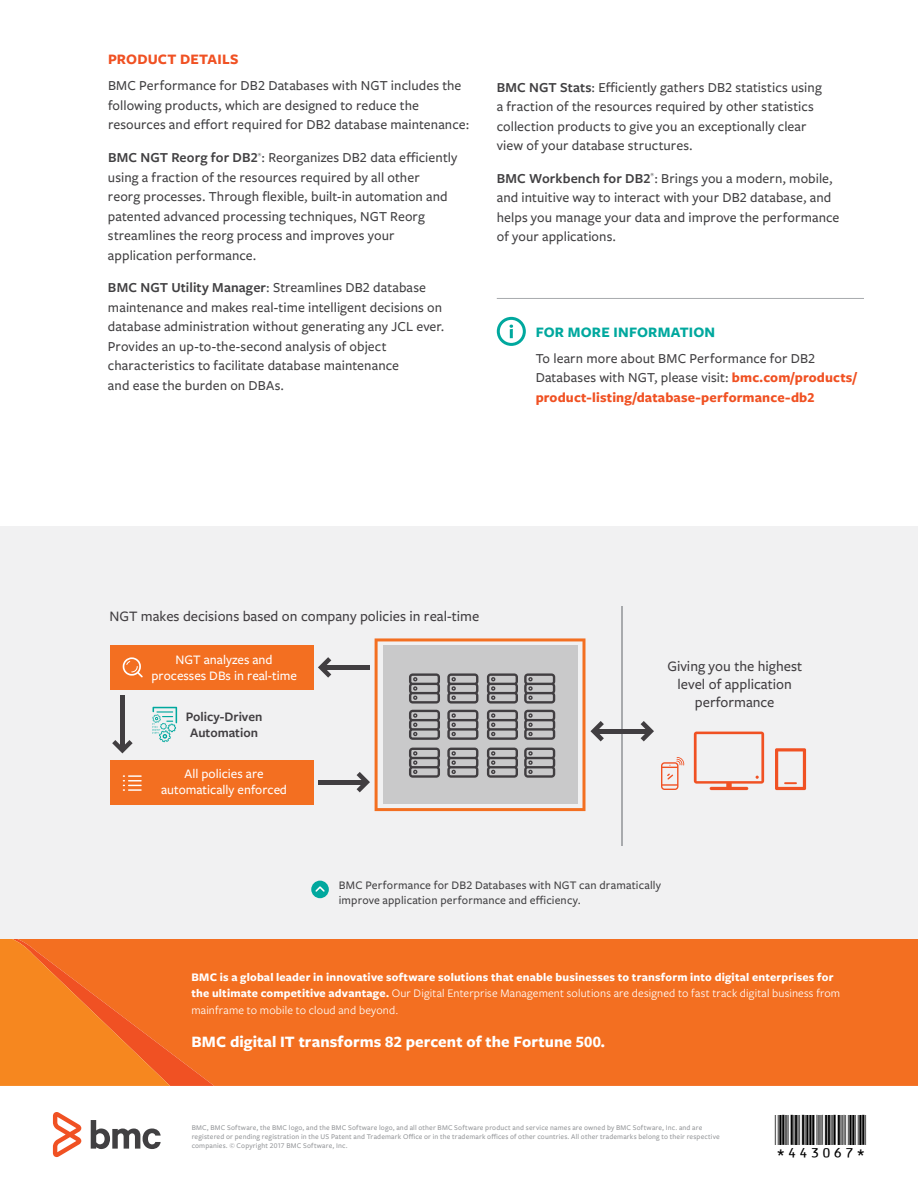
<style>
.page{position:relative;width:918px;height:1188px;background:#fff}
.page>*{position:absolute;margin:0;border:0;box-sizing:border-box;transform-origin:0 0}
.t1{font:30px "BC39 HI Tall HR";color:#000}
.t2{font:700 16.5px "Freight Sans Pro";letter-spacing:.005em;color:#fff}
.t3{font:500 15px/18px "Freight Sans Pro";color:#413e41;text-align:center}
.t4{font:700 15px "Freight Sans Pro";letter-spacing:.01em;color:#00a89e}
.t5{font:700 15px "Freight Sans Pro";letter-spacing:.01em;color:#f05123}
.t6{font:500 14.25px/19.5px "Freight Sans Pro";letter-spacing:.005em;color:#414042}
.t7{font:500 13.5px/16.2px "Freight Sans Pro";color:#fff;text-align:center}
.t8{font:600 13.5px/16.2px "Freight Sans Pro";color:#413e41;text-align:center}
.t9{font:700 12px/16.5px "Freight Sans Pro";letter-spacing:.015em;color:#fff}
.t10{font:500 12px/16.5px "Freight Sans Pro";letter-spacing:.015em;color:#fff}
.t11{font:500 12px/15px "Freight Sans Pro";letter-spacing:.015em;color:#414042}
.t12{font:500 7.5px/9px "Freight Sans Pro";letter-spacing:.02em;color:#939598}
.t13{font:600 4.65px "Freight Sans Pro";color:#414042}
.s1{font-weight:600}
.s2{font-weight:700;color:#f05123}
.s3{font-weight:400}
</style>
<div class="page">
<svg style="left:91px;top:1120px;width:70px;height:29px"></svg>
<svg style="left:53px;top:1112px;width:28px;height:45px"></svg>
<div style="left:214px;top:939px;width:704px;height:147px;background:#f36f21"></div>
<svg style="left:0;top:939px;width:214px;height:147px;background:#f37620"></svg>
<div style="left:0;top:526px;width:918px;height:413px;background:#f1f1f2"></div>
<div style="left:110px;top:645px;width:203px;height:45px;background:#f36f21"></div>
<div style="left:110px;top:760px;width:203px;height:44px;background:#f36f21"></div>
<hr style="left:621px;top:606px;width:2px;height:240px;background:#a8aaad">
<svg style="left:123px;top:657px;width:20px;height:20px"></svg>
<svg style="left:152px;top:707px;width:25px;height:35px"></svg>
<div style="left:120px;top:696px;width:5px;height:53px;background:#413e41"></div>
<svg style="left:112px;top:740px;width:21px;height:13px"></svg>
<div style="left:322px;top:665px;width:48px;height:5px;background:#413e41"></div>
<svg style="left:318px;top:657px;width:13px;height:21px"></svg>
<hr style="left:318px;top:780px;width:48px;height:4px;background:#413e41">
<hr style="left:596px;top:729px;width:54px;height:4px;background:#413e41">
<svg style="left:641px;top:721px;width:13px;height:20px"></svg>
<svg style="left:694px;top:732px;width:70px;height:58px"></svg>
<svg style="left:775px;top:748px;width:31px;height:42px"></svg>
<svg style="left:661px;top:757px;width:23px;height:33px"></svg>
<svg style="left:123px;top:775px;width:19px;height:16px"></svg>
<svg style="left:357px;top:638px;width:247px;height:173px"></svg>
<div style="left:311px;top:881px;width:18px;height:17px;background:#00a89e;border-radius:50%"></div>
<svg style="left:315px;top:886px;width:10px;height:6px"></svg>
<div style="left:497px;top:317px;width:29px;height:29px;border:3px solid #00a89e;border-radius:50%"></div>
<svg style="left:510px;top:325px;width:3px;height:13px"></svg>
<hr style="left:497px;top:298px;width:367px;height:1px;background:#a8aaad">
<p class="t5" style="left:108px;top:49px;width:132px">PRODUCT DETAILS</p>
<p class="t6" style="left:108px;top:76px;width:363px">BMC Performance for DB2 Databases with NGT includes the following products, which are designed to reduce the resources and effort required for DB2 database maintenance:</p>
<p class="t6" style="left:108px;top:147px;width:351px"><span class="s1">BMC NGT Reorg for DB2</span> : Reorganizes DB2 data efficiently</p>
<p class="t13" style="left:258px;top:151px;width:5px">®</p>
<p class="t6" style="left:108px;top:167px;width:341px">using a fraction of the resources required by all other reorg processes. Through flexible, built-in automation and patented advanced processing techniques, NGT Reorg streamlines the reorg process and improves your application performance.</p>
<p class="t6" style="left:108px;top:277px;width:338px"><span class="s1">BMC NGT Utility Manager</span>: Streamlines DB2 database maintenance and makes real-time intelligent decisions on database administration without generating any JCL ever.<br>Provides an up-to-the-second analysis of object characteristics to facilitate database maintenance<br>and ease the burden on DBAs.</p>
<p class="t6" style="left:497px;top:77px;width:326px"><span class="s1">BMC NGT Stats</span>: Efficiently gathers DB2 statistics using a fraction of the resources required by other statistics collection products to give you an exceptionally clear view of your database structures.</p>
<p class="t6" style="left:497px;top:168px;width:337px"><span class="s1">BMC Workbench for DB2</span> : Brings you a modern, mobile,</p>
<p class="t13" style="left:650px;top:172px;width:5px">®</p>
<p class="t6" style="left:497px;top:187px;width:344px">and intuitive way to interact with your DB2 database, and helps you manage your data and improve the performance of your applications.</p>
<p class="t4" style="left:536px;top:322px;width:181px">FOR MORE INFORMATION</p>
<p class="t6" style="left:536px;top:348px;width:323px">To learn more about BMC Performance for DB2<br>Databases with NGT, please visit: <span class="s2">bmc.com/products/ product-listing/database-performance-db2</span></p>
<p class="t3" style="left:109px;top:606px;width:371px">NGT makes decisions based on company policies in real-time</p>
<p class="t7" style="left:152px;top:651px;width:147px">NGT analyzes and processes DBs in real-time</p>
<p class="t8" style="left:186px;top:708px;width:78px">Policy-Driven<br>Automation</p>
<p class="t7" style="left:161px;top:765px;width:127px">All policies are automatically enforced</p>
<p class="t3" style="left:667px;top:656px;width:136px">Giving you the highest level of application performance</p>
<p class="t11" style="left:339px;top:877px;width:324px">BMC Performance for DB2 Databases with NGT can dramatically improve application performance and efficiency.</p>
<p class="t9" style="left:191px;top:968px;width:650px">BMC is a global leader in innovative software solutions that enable businesses to transform into digital enterprises for the ultimate competitive advantage. <span class="s3">Our Digital Enterprise Management solutions are designed to fast track digital business from mainframe to mobile to cloud and beyond.</span></p>
<p class="t2" style="left:191px;top:1030px;width:415px">BMC digital IT transforms 82 percent of the Fortune 500.</p>
<p class="t10" style="left:216px;top:971px;width:581px">advantage. We have worked with thousands of leading companies to create and deliver powerful IT management services. From mainframe to cloud to mobile, we pair high-speed digital innovation with robust IT industrialization—</p>
<p class="t12" style="left:192px;top:1123px;width:530px">BMC, BMC Software, the BMC logo, and the BMC Software logo, and all other BMC Software product and service names are owned by BMC Software, Inc. and are registered or pending registration in the US Patent and Trademark Office or in the trademark offices of other countries. All other trademarks belong to their respective companies. © Copyright 2017 BMC Software, Inc.</p>
<h1 class="t1" style="left:775px;top:1107px;width:93px">*443067*</h1>
</div>
